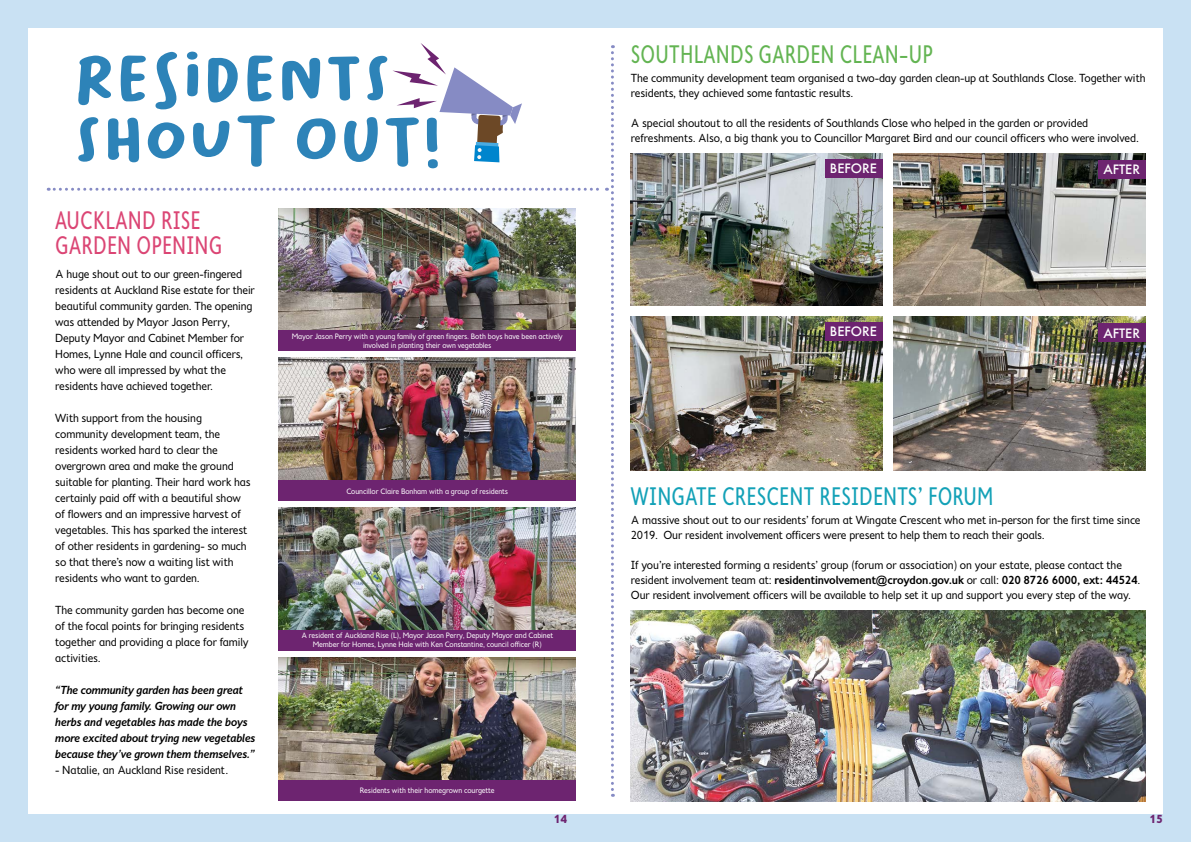
<style>
.page{position:relative;width:1191px;height:842px;background:#c9e1f3}
.page>*{position:absolute;margin:0;border:0;box-sizing:border-box;transform-origin:0 0}
.t1{font:64.6px/61.3px "Bakso Sapi";color:#2d83b8}
.t2{font:condensed 26px "Fiendstar";letter-spacing:.01em;color:#13a1b7}
.t3{font:condensed 26px/25px "Fiendstar";letter-spacing:.01em;color:#db4574}
.t4{font:condensed 26px "Fiendstar";letter-spacing:.01em;color:#63b452}
.t5{font:500 12.7px "Futura";color:#fff}
.t6{font:12px/16px "Fiendstar";letter-spacing:-.02em;color:#000}
.t7{font:italic 600 12px/16px "Fiendstar";letter-spacing:-.02em;color:#000}
.t8{font:700 12px "Fiendstar";color:#6d2470}
.t9{font:8px/9px "Fiendstar";letter-spacing:-.02em;color:#fff;text-align:center}
.s1{font-weight:600}
</style>
<div class="page">
<div style="left:28px;top:28px;width:1134px;height:786px;background:#fff"></div>
<svg style="left:48px;top:43px;width:566px;height:754px"></svg>
<img style="left:631px;top:153px;width:251px;height:153px">
<div style="left:825px;top:159px;width:57px;height:18px;background:#6d2470"></div>
<img style="left:631px;top:317px;width:251px;height:154px">
<img style="left:631px;top:610px;width:514px;height:191px">
<div style="left:825px;top:322px;width:57px;height:19px;background:#6d2470"></div>
<img style="left:894px;top:153px;width:251px;height:153px">
<div style="left:1098px;top:160px;width:47px;height:19px;background:#6d2470"></div>
<img style="left:894px;top:317px;width:251px;height:154px">
<div style="left:1098px;top:323px;width:47px;height:19px;background:#6d2470"></div>
<img style="left:279px;top:208px;width:296px;height:122px">
<div style="left:279px;top:330px;width:296px;height:21px;background:#6d2470"></div>
<img style="left:279px;top:508px;width:296px;height:122px">
<img style="left:279px;top:358px;width:296px;height:122px">
<img style="left:279px;top:658px;width:296px;height:122px">
<div style="left:279px;top:480px;width:296px;height:21px;background:#6d2470"></div>
<div style="left:279px;top:630px;width:296px;height:21px;background:#6d2470"></div>
<div style="left:279px;top:780px;width:296px;height:21px;background:#6d2470"></div>
<h1 class="t1" style="left:73px;top:48px;width:371px">RESIDENTS<br>SHOUT OUT!</h1>
<h2 class="t3" style="left:55px;top:208px;width:169px">AUCKLAND RISE<br>GARDEN OPENING</h2>
<h2 class="t4" style="left:631px;top:40px;width:303px">SOUTHLANDS GARDEN CLEAN-UP</h2>
<p class="t6" style="left:631px;top:70px;width:516px;line-height:15px">The community development team organised a two-day garden clean-up at Southlands Close. Together with residents, they achieved some fantastic results.</p>
<p class="t6" style="left:631px;top:115px;width:509px;line-height:15px">A special shoutout to all the residents of Southlands Close who helped in the garden or provided refreshments. Also, a big thank you to Councillor Margaret Bird and our council officers who were involved.</p>
<p class="t5" style="left:830px;top:159px;width:49px">BEFORE</p>
<p class="t5" style="left:1103px;top:161px;width:38px">AFTER</p>
<p class="t6" style="left:55px;top:266px;width:201px">A huge shout out to our green-fingered residents at Auckland Rise estate for their beautiful community garden. The opening was attended by Mayor Jason Perry, Deputy Mayor and Cabinet Member for Homes, Lynne Hale and council officers, who were all impressed by what the residents have achieved together.</p>
<p class="t6" style="left:55px;top:410px;width:197px">With support from the housing community development team, the residents worked hard to clear the overgrown area and make the ground suitable for planting. Their hard work has certainly paid off with a beautiful show of flowers and an impressive harvest of vegetables. This has sparked the interest of other residents in gardening- so much so that there’s now a waiting list with residents who want to garden.</p>
<p class="t6" style="left:55px;top:602px;width:195px">The community garden has become one of the focal points for bringing residents together and providing a place for family activities.</p>
<p class="t7" style="left:55px;top:682px;width:202px">“The community garden has been great for my young family. Growing our own herbs and vegetables has made the boys more excited about trying new vegetables because they’ve grown them themselves.”</p>
<p class="t6" style="left:55px;top:762px;width:174px">- Natalie, an Auckland Rise resident.</p>
<p class="t5" style="left:830px;top:323px;width:49px">BEFORE</p>
<p class="t9" style="left:292px;top:332px;width:273px">Mayor Jason Perry with a young family of green fingers. Both boys have been actively</p>
<p class="t5" style="left:1103px;top:324px;width:38px">AFTER</p>
<p class="t9" style="left:363px;top:341px;width:130px">involved in planting their own vegetables</p>
<p class="t9" style="left:346px;top:487px;width:163px">Councillor Claire Bonham with a group of residents</p>
<p class="t9" style="left:301px;top:631px;width:253px">A resident of Auckland Rise (L), Mayor Jason Perry, Deputy Mayor and Cabinet<br>Member for Homes, Lynne Hale with Ken Constantine, council officer (R)</p>
<p class="t9" style="left:360px;top:786px;width:136px">Residents with their homegrown courgette</p>
<h2 class="t2" style="left:631px;top:481px;width:364px">WINGATE CRESCENT RESIDENTS’ FORUM</h2>
<p class="t6" style="left:631px;top:512px;width:511px;line-height:15px">A massive shout out to our residents’ forum at Wingate Crescent who met in-person for the first time since<br>2019. Our resident involvement officers were present to help them to reach their goals.</p>
<p class="t6" style="left:631px;top:557px;width:511px;line-height:15px">If you’re interested forming a residents’ group (forum or association) on your estate, please contact the resident involvement team at: <span class="s1">residentinvolvement@croydon.gov.uk</span> or call: <span class="s1">020 8726 6000, ext: 44524</span>.<br>Our resident involvement officers will be available to help set it up and support you every step of the way.</p>
<p class="t8" style="left:554px;top:812px;width:15px">14</p>
<p class="t8" style="left:1149px;top:812px;width:15px">15</p>
</div>
